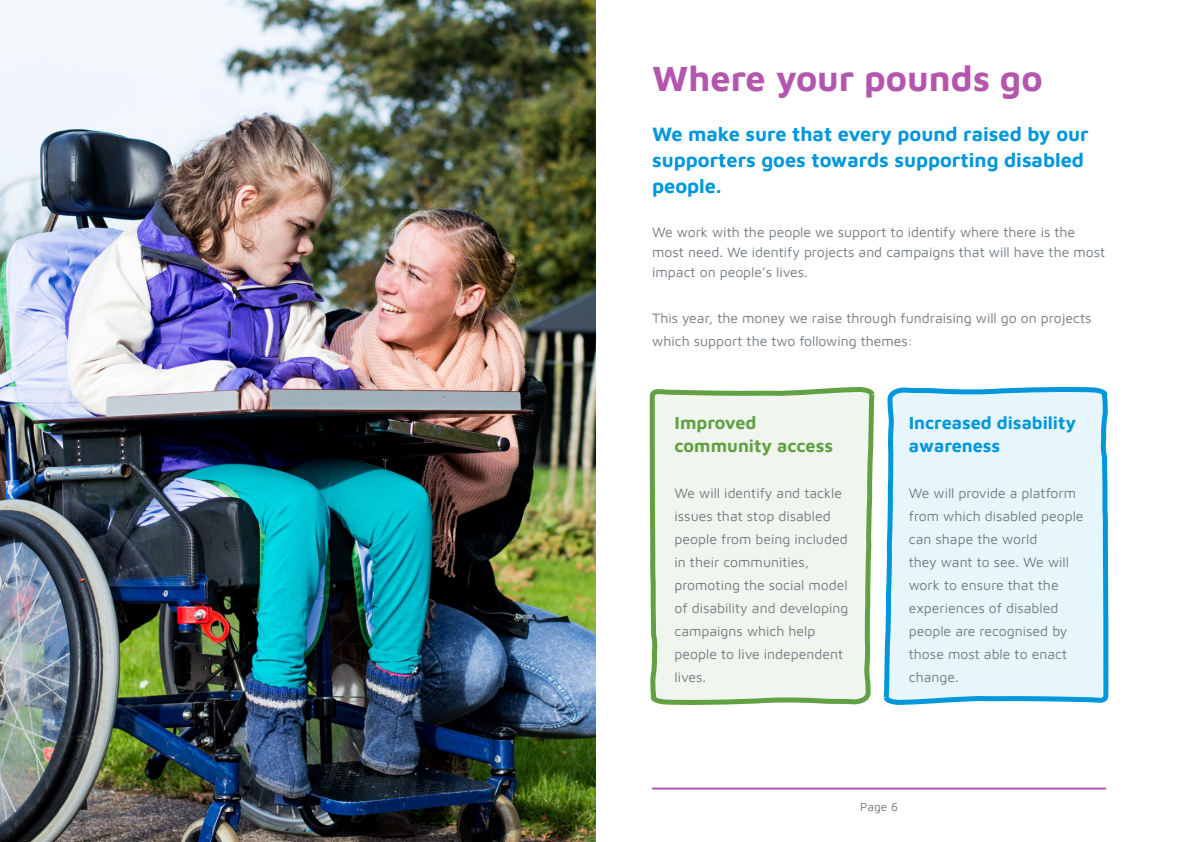
<style>
.page{position:relative;width:1191px;height:842px;background:#fff}
.page>*{position:absolute;margin:0;border:0;box-sizing:border-box;transform-origin:0 0}
.t1{font:36px "Maven Pro";color:#b456ae}
.t2{font:20px/26px "Maven Pro";color:#0097db}
.t3{font:18px/23px "Maven Pro";color:#0097db}
.t4{font:18px/23px "Maven Pro";color:#62a044}
.t5{font:14px/23px "Maven Pro";color:#737b82}
.t6{font:12px "Maven Pro";color:#737b82}
</style>
<div class="page">
<img style="left:0;top:0;width:595px;height:842px">
<hr style="left:653px;top:787px;width:452px;height:2px;background:#b456ae">
<svg style="left:649px;top:387px;width:226px;height:318px;background:#e6f0e2"></svg>
<svg style="left:883px;top:387px;width:226px;height:318px;background:#d7eef9"></svg>
<h1 class="t1" style="left:652px;top:54px;width:392px">Where your pounds go</h1>
<h2 class="t2" style="left:652px;top:120px;width:438px">We make sure that every pound raised by our supporters goes towards supporting disabled people.</h2>
<p class="t5" style="left:652px;top:221px;width:454px;line-height:20px">We work with the people we support to identify where there is the most need. We identify projects and campaigns that will have the most impact on people’s lives.</p>
<p class="t5" style="left:652px;top:306px;width:441px">This year, the money we raise through fundraising will go on projects which support the two following themes:</p>
<p class="t4" style="left:674px;top:410px;width:160px">Improved community access</p>
<p class="t5" style="left:674px;top:481px;width:175px">We will identify and tackle issues that stop disabled people from being included in their communities, promoting the social model of disability and developing campaigns which help people to live independent lives.</p>
<p class="t3" style="left:909px;top:410px;width:169px">Increased disability awareness</p>
<p class="t5" style="left:909px;top:481px;width:176px">We will provide a platform from which disabled people can shape the world<br>they want to see. We will work to ensure that the experiences of disabled people are recognised by those most able to enact change.</p>
<p class="t6" style="left:860px;top:798px;width:39px">Page 6</p>
</div>
